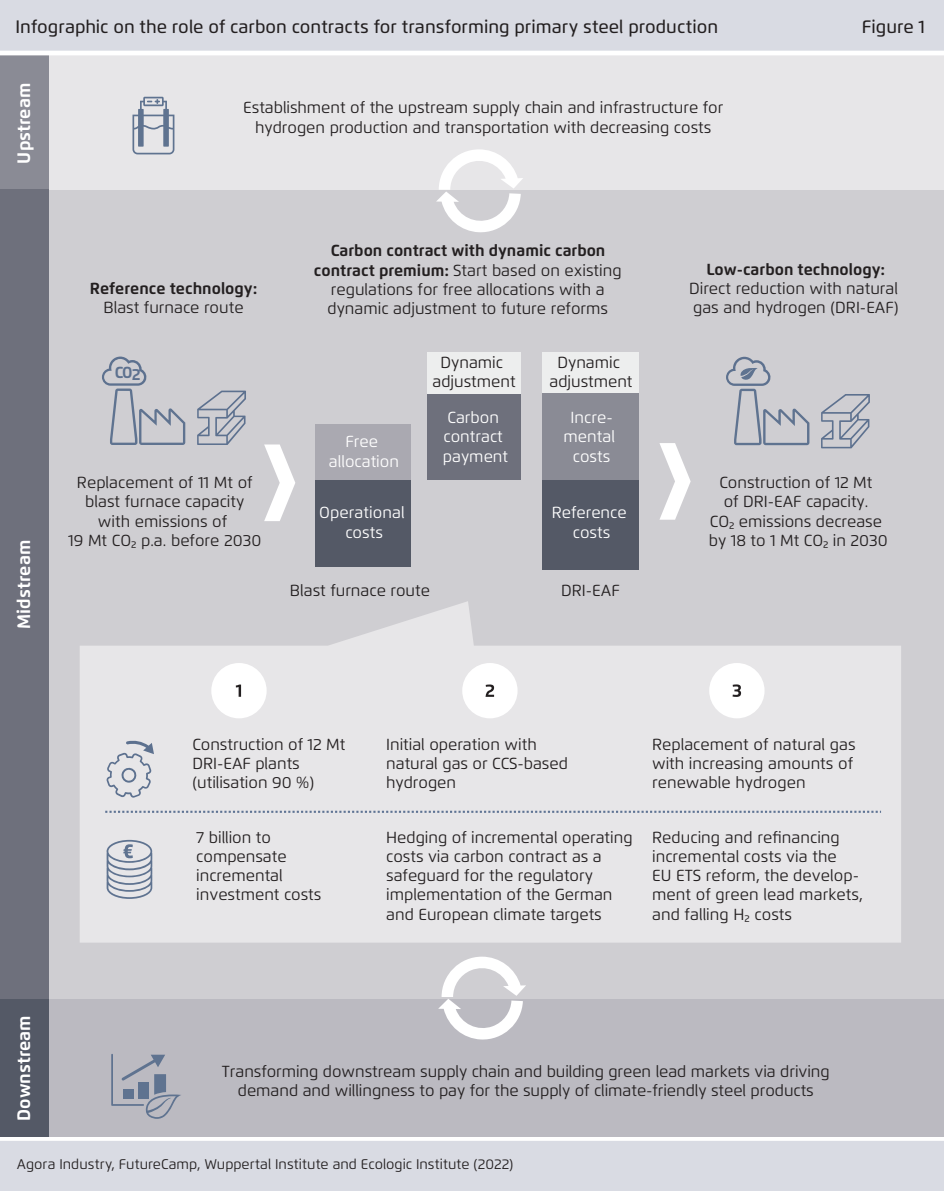
<style>
.page{position:relative;width:944px;height:1191px;background:#fff}
.page>*{position:absolute;margin:0;border:0;box-sizing:border-box;transform-origin:0 0}
.t1{font:500 18px "Flexo";color:#231f20}
.t2{font:700 18px "Flexo";color:#fff}
.t3{font:16px/19.2px "Flexo";color:#231f20}
.t4{font:16px/19.2px "Flexo";color:#fff;text-align:center}
.t5{font:700 16px "Flexo";color:#231f20}
.t6{font:700 16px "Flexo";color:#5d718f}
.t7{font:14px "Flexo";color:#231f20}
.s1{font-weight:700}
</style>
<div class="page">
<div style="left:0;top:1138px;width:944px;height:49px;background:#d9dbe3"></div>
<svg style="left:0;top:1136px;width:944px;height:4px"></svg>
<div style="left:27px;top:990px;width:917px;height:146px;background:#bbbac1"></div>
<div style="left:0;top:52px;width:944px;height:141px;background:#e7e6e8"></div>
<div style="left:6px;top:190px;width:938px;height:808px;background:#cfced2"></div>
<svg style="left:80px;top:601px;width:821px;height:341px;fill:#e7e6e8"></svg>
<div style="left:315px;top:480px;width:95px;height:86px;background:#545966"></div>
<div style="left:542px;top:392px;width:97px;height:89px;background:#8a8b95"></div>
<div style="left:542px;top:480px;width:97px;height:89px;background:#545966"></div>
<div style="left:427px;top:392px;width:94px;height:88px;background:#6e707c"></div>
<div style="left:427px;top:352px;width:94px;height:41px;background:#edeeee"></div>
<div style="left:315px;top:424px;width:95px;height:56px;background:#aaa9b1"></div>
<div style="left:0;top:54px;width:48px;height:136px;background:#8a8b95"></div>
<div style="left:0;top:190px;width:48px;height:810px;background:#6e707c"></div>
<div style="left:0;top:998px;width:48px;height:138px;background:#545966"></div>
<svg style="left:438px;top:956px;width:88px;height:84px"></svg>
<div style="left:211px;top:663px;width:56px;height:55px;background:#fff;border-radius:50%"></div>
<svg style="left:236px;top:684px;width:5px;height:13px"></svg>
<div style="left:462px;top:663px;width:56px;height:55px;background:#fff;border-radius:50%"></div>
<svg style="left:485px;top:684px;width:9px;height:13px"></svg>
<svg style="left:264px;top:444px;width:31px;height:77px"></svg>
<svg style="left:659px;top:443px;width:32px;height:77px"></svg>
<div style="left:709px;top:663px;width:56px;height:55px;background:#fff;border-radius:50%"></div>
<svg style="left:733px;top:684px;width:8px;height:13px"></svg>
<svg style="left:436px;top:149px;width:87px;height:84px"></svg>
<div style="left:542px;top:352px;width:97px;height:41px;background:#edeeee"></div>
<svg style="left:105px;top:810px;width:776px;height:3px"></svg>
<svg style="left:197px;top:390px;width:49px;height:55px"></svg>
<svg style="left:821px;top:394px;width:49px;height:54px"></svg>
<svg style="left:726px;top:357px;width:83px;height:88px"></svg>
<svg style="left:102px;top:356px;width:83px;height:89px"></svg>
<svg style="left:111px;top:1054px;width:70px;height:64px"></svg>
<svg style="left:132px;top:97px;width:42px;height:57px"></svg>
<svg style="left:106px;top:739px;width:48px;height:58px"></svg>
<svg style="left:107px;top:840px;width:45px;height:59px"></svg>
<div style="left:0;top:0;width:944px;height:54px;background:#d9dbe3"></div>
<hr style="left:0;top:51px;width:944px;height:4px;background:#fff">
<p class="t1" style="left:16px;top:16px;width:704px">Infographic on the role of carbon contracts for transforming primary steel production</p>
<p class="t1" style="left:862px;top:16px;width:65px">Figure 1</p>
<p class="t2" style="left:13px;top:163px;width:82px;rotate:-90deg">Upstream</p>
<p class="t2" style="left:13px;top:628px;width:90px;rotate:-90deg">Midstream</p>
<p class="t3" style="left:243px;top:98px;width:482px;text-align:center">Establishment of the upstream supply chain and infrastructure for hydrogen production and transportation with decreasing costs</p>
<p class="t5" style="left:90px;top:278px;width:169px">Reference technology:</p>
<p class="t3" style="left:104px;top:298px;width:142px">Blast furnace route</p>
<p class="t6" style="left:114px;top:362px;width:27px">CO2</p>
<p class="t3" style="left:68px;top:473px;width:195px;text-align:center">Replacement of 11 Mt of blast furnace capacity with emissions of<br>19 Mt CO₂ p.a. before 2030</p>
<p class="t3" style="left:314px;top:241px;width:309px;text-align:center"><span class="s1">Carbon contract with dynamic carbon contract premium:</span> Start based on existing regulations for free allocations with a dynamic adjustment to future reforms</p>
<p class="t3" style="left:433px;top:353px;width:85px;text-align:center">Dynamic adjustment</p>
<p class="t3" style="left:549px;top:353px;width:85px;text-align:center">Dynamic adjustment</p>
<p class="t4" style="left:329px;top:432px;width:72px">Free allocation</p>
<p class="t4" style="left:443px;top:408px;width:67px;text-align:left">Carbon contract payment</p>
<p class="t4" style="left:563px;top:408px;width:53px">Incre&shy;mental costs</p>
<p class="t4" style="left:319px;top:503px;width:87px">Operational costs</p>
<p class="t4" style="left:552px;top:503px;width:76px">Reference costs</p>
<p class="t3" style="left:290px;top:581px;width:142px">Blast furnace route</p>
<p class="t3" style="left:561px;top:581px;width:60px">DRI-EAF</p>
<p class="t5" style="left:706px;top:260px;width:180px">Low-carbon technology:</p>
<p class="t3" style="left:689px;top:279px;width:211px">Direct reduction with natural gas and hydrogen (DRI-EAF)</p>
<p class="t3" style="left:709px;top:473px;width:180px;text-align:center">Construction of 12 Mt<br>of DRI-EAF capacity.<br>CO₂ emissions decrease by 18 to 1 Mt CO₂ in 2030</p>
<p class="t2" style="left:13px;top:1120px;width:107px;rotate:-90deg">Downstream</p>
<p class="t3" style="left:192px;top:734px;width:154px">Construction of 12 Mt<br>DRI-EAF plants (utilisation 90 %)</p>
<p class="t3" style="left:386px;top:734px;width:183px">Initial operation with natural gas or CCS-based hydrogen</p>
<p class="t3" style="left:652px;top:734px;width:205px">Replacement of natural gas with increasing amounts of renewable hydrogen</p>
<p class="t3" style="left:196px;top:827px;width:127px">7 billion to compensate incremental investment costs</p>
<p class="t3" style="left:652px;top:827px;width:212px">Reducing and refinancing incremental costs via the<br>EU ETS reform, the develop&shy;ment of green lead markets, and falling H₂ costs</p>
<p class="t3" style="left:386px;top:827px;width:248px">Hedging of incremental operating costs via carbon contract as a safeguard for the regulatory implementation of the German and European climate targets</p>
<p class="t3" style="left:222px;top:1062px;width:609px;text-align:center">Transforming downstream supply chain and building green lead markets via driving demand and willingness to pay for the supply of climate-friendly steel products</p>
<p class="t7" style="left:17px;top:1155px;width:498px">Agora Industry, FutureCamp, Wuppertal Institute and Ecologic Institute (2022)</p>
</div>
